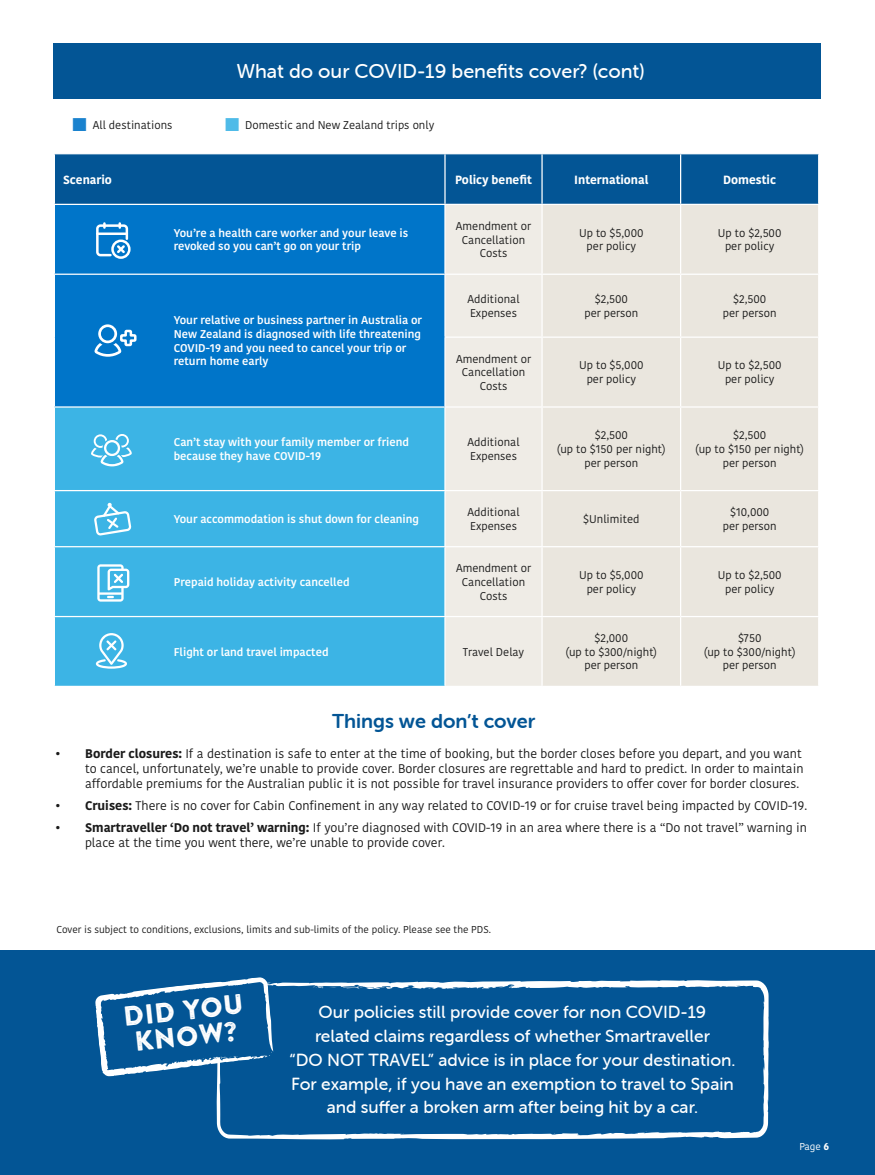
<style>
.page{position:relative;width:875px;height:1175px;background:#fff}
.page>*{position:absolute;margin:0;border:0;box-sizing:border-box;transform-origin:0 0}
.t1{font:27.5px/26.2px "Brandon Printed One";color:#fff;text-align:center}
.t2{font:20px "Museo Sans Rounded 500";color:#fff}
.t3{font:20px "Museo Sans Rounded 700";color:#035595}
.t4{font:17.5px/23.8px "Museo Sans Rounded 500";color:#fff;text-align:center}
.t5{font:12.5px/15px "Kohinoor";color:#1a1a1a}
.t6{font:700 11.88px "Kohinoor";color:#fff}
.t7{font:11.25px/13.8px "Kohinoor";color:#1a1a1a;text-align:center}
.t8{font:500 11.25px/13.8px "Kohinoor";color:#fff}
.t9{font:10px "Kohinoor";color:#1a1a1a}
.t10{font:10px "Kohinoor";color:#fff}
.s1{color:#1a82ce}
.s2{color:#4fbbe8}
.s3{font-weight:700}
</style>
<div class="page">
<div style="left:54px;top:43px;width:767px;height:56px;background:#035595"></div>
<div style="left:55px;top:154px;width:763px;height:50px;background:#035595"></div>
<div style="left:55px;top:205px;width:389px;height:201px;background:#0075c9"></div>
<div style="left:446px;top:205px;width:95px;height:481px;background:#efece6"></div>
<div style="left:543px;top:205px;width:275px;height:481px;background:#eae6de"></div>
<div style="left:55px;top:408px;width:389px;height:278px;background:#3cb4e5"></div>
<hr style="left:444px;top:154px;width:2px;height:50px;background:#fff">
<hr style="left:541px;top:154px;width:2px;height:50px;background:#fff">
<hr style="left:680px;top:154px;width:1px;height:50px;background:#fff">
<hr style="left:680px;top:205px;width:1px;height:69px;background:#fff">
<hr style="left:54px;top:274px;width:111px;height:1px;background:#fff">
<hr style="left:165px;top:274px;width:280px;height:1px;background:#fff">
<hr style="left:445px;top:274px;width:97px;height:1px;background:#fff">
<hr style="left:542px;top:274px;width:139px;height:1px;background:#fff">
<hr style="left:681px;top:274px;width:138px;height:1px;background:#fff">
<hr style="left:680px;top:275px;width:1px;height:62px;background:#fff">
<hr style="left:444px;top:337px;width:98px;height:1px;background:#fff">
<hr style="left:542px;top:337px;width:139px;height:1px;background:#fff">
<hr style="left:681px;top:337px;width:138px;height:1px;background:#fff">
<hr style="left:680px;top:338px;width:1px;height:68px;background:#fff">
<hr style="left:445px;top:406px;width:97px;height:2px;background:#fff">
<hr style="left:542px;top:406px;width:139px;height:2px;background:#fff">
<hr style="left:681px;top:406px;width:138px;height:2px;background:#fff">
<hr style="left:680px;top:408px;width:1px;height:82px;background:#fff">
<hr style="left:54px;top:490px;width:111px;height:1px;background:#fff">
<hr style="left:165px;top:490px;width:280px;height:1px;background:#fff">
<hr style="left:445px;top:490px;width:97px;height:1px;background:#fff">
<hr style="left:542px;top:490px;width:139px;height:1px;background:#fff">
<hr style="left:681px;top:490px;width:138px;height:1px;background:#fff">
<hr style="left:680px;top:491px;width:1px;height:55px;background:#fff">
<hr style="left:54px;top:546px;width:111px;height:1px;background:#fff">
<hr style="left:165px;top:546px;width:280px;height:1px;background:#fff">
<hr style="left:445px;top:546px;width:97px;height:1px;background:#fff">
<hr style="left:542px;top:546px;width:139px;height:1px;background:#fff">
<hr style="left:681px;top:546px;width:138px;height:1px;background:#fff">
<hr style="left:680px;top:547px;width:1px;height:69px;background:#fff">
<hr style="left:54px;top:616px;width:111px;height:1px;background:#fff">
<hr style="left:165px;top:616px;width:280px;height:1px;background:#fff">
<hr style="left:445px;top:616px;width:97px;height:1px;background:#fff">
<hr style="left:542px;top:616px;width:139px;height:1px;background:#fff">
<hr style="left:681px;top:616px;width:138px;height:1px;background:#fff">
<hr style="left:680px;top:617px;width:1px;height:69px;background:#fff">
<div style="left:0;top:951px;width:875px;height:224px;background:#035595"></div>
<svg style="left:217px;top:980px;width:552px;height:159px"></svg>
<svg style="left:95px;top:977px;width:178px;height:99px"></svg>
<svg style="left:96px;top:633px;width:31px;height:36px"></svg>
<svg style="left:97px;top:564px;width:32px;height:38px"></svg>
<svg style="left:92px;top:503px;width:41px;height:34px"></svg>
<svg style="left:91px;top:434px;width:41px;height:32px"></svg>
<svg style="left:94px;top:324px;width:44px;height:33px"></svg>
<div style="left:111px;top:240px;width:20px;height:19px;border:2px solid #fff;border-radius:50%"></div>
<svg style="left:95px;top:223px;width:34px;height:35px"></svg>
<h2 class="t2" style="left:236px;top:60px;width:410px">What do our COVID-19 benefits cover? (cont)</h2>
<p class="t7" style="left:72px;top:118px;width:101px"><span class="s1">■</span> All destinations</p>
<p class="t7" style="left:225px;top:118px;width:211px"><span class="s2">■</span> Domestic and New Zealand trips only</p>
<p class="t6" style="left:63px;top:172px;width:50px">Scenario</p>
<p class="t6" style="left:455px;top:172px;width:78px">Policy benefit</p>
<p class="t6" style="left:574px;top:172px;width:76px">International</p>
<p class="t6" style="left:723px;top:172px;width:54px">Domestic</p>
<p class="t8" style="left:174px;top:226px;width:236px">You’re a health care worker and your leave is revoked so you can’t go on your trip</p>
<p class="t7" style="left:456px;top:219px;width:77px">Amendment or<br>Cancellation<br>Costs</p>
<p class="t7" style="left:579px;top:226px;width:66px">Up to $5,000 per policy</p>
<p class="t7" style="left:718px;top:226px;width:65px">Up to $2,500 per policy</p>
<p class="t8" style="left:174px;top:314px;width:250px">Your relative or business partner in Australia or New Zealand is diagnosed with life threatening COVID-19 and you need to cancel your trip or return home early</p>
<p class="t7" style="left:467px;top:292px;width:54px;text-align:left">Additional<br>Expenses</p>
<p class="t7" style="left:584px;top:292px;width:55px">$2,500<br>per person</p>
<p class="t7" style="left:723px;top:292px;width:55px">$2,500<br>per person</p>
<p class="t7" style="left:456px;top:352px;width:77px">Amendment or<br>Cancellation<br>Costs</p>
<p class="t7" style="left:579px;top:359px;width:66px">Up to $5,000 per policy</p>
<p class="t7" style="left:718px;top:359px;width:65px">Up to $2,500 per policy</p>
<p class="t8" style="left:174px;top:436px;width:237px">Can’t stay with your family member or friend because they have COVID-19</p>
<p class="t7" style="left:467px;top:436px;width:54px;text-align:left">Additional<br>Expenses</p>
<p class="t7" style="left:557px;top:429px;width:111px">$2,500<br>(up to $150 per night) per person</p>
<p class="t7" style="left:695px;top:429px;width:111px">$2,500<br>(up to $150 per night) per person</p>
<p class="t8" style="left:174px;top:512px;width:247px">Your accommodation is shut down for cleaning</p>
<p class="t7" style="left:467px;top:505px;width:54px;text-align:left">Additional<br>Expenses</p>
<p class="t7" style="left:583px;top:512px;width:58px">$Unlimited</p>
<p class="t7" style="left:723px;top:505px;width:55px">$10,000 per person</p>
<p class="t8" style="left:174px;top:575px;width:177px">Prepaid holiday activity cancelled</p>
<p class="t7" style="left:456px;top:562px;width:77px">Amendment or<br>Cancellation<br>Costs</p>
<p class="t7" style="left:579px;top:568px;width:66px">Up to $5,000 per policy</p>
<p class="t7" style="left:718px;top:568px;width:65px">Up to $2,500 per policy</p>
<p class="t8" style="left:174px;top:645px;width:156px">Flight or land travel impacted</p>
<p class="t7" style="left:463px;top:645px;width:63px">Travel Delay</p>
<p class="t7" style="left:566px;top:631px;width:93px">$2,000<br>(up to $300/night) per person</p>
<p class="t7" style="left:704px;top:631px;width:93px">$750<br>(up to $300/night) per person</p>
<h2 class="t3" style="left:332px;top:710px;width:205px">Things we don’t cover</h2>
<p class="t5" style="left:85px;top:747px;width:720px;text-indent:-30px">• <span class="s3">Border closures:</span> If a destination is safe to enter at the time of booking, but the border closes before you depart, and you want to cancel, unfortunately, we’re unable to provide cover. Border closures are regrettable and hard to predict. In order to maintain affordable premiums for the Australian public it is not possible for travel insurance providers to offer cover for border closures.</p>
<p class="t5" style="left:55px;top:799px;width:754px">• <span class="s3">Cruises:</span> There is no cover for Cabin Confinement in any way related to COVID-19 or for cruise travel being impacted by COVID-19.</p>
<p class="t5" style="left:85px;top:821px;width:723px;text-indent:-30px">• <span class="s3">Smartraveller ‘Do not travel’ warning:</span> If you’re diagnosed with COVID-19 in an area where there is a “Do not travel” warning in place at the time you went there, we’re unable to provide cover.</p>
<p class="t9" style="left:56px;top:923px;width:436px">Cover is subject to conditions, exclusions, limits and sub-limits of the policy. Please see the PDS.</p>
<h1 class="t1" style="left:122px;top:1003px;width:123px;rotate:-6deg">DID YOU<br>KNOW?</h1>
<p class="t4" style="left:289px;top:1000px;width:448px">Our policies still provide cover for non COVID-19 related claims regardless of whether Smartraveller<br>“DO NOT TRAVEL” advice is in place for your destination.<br>For example, if you have an exemption to travel to Spain and suffer a broken arm after being hit by a car.</p>
<p class="t10" style="left:799px;top:1140px;width:31px">Page <span class="s3">6</span></p>
</div>
